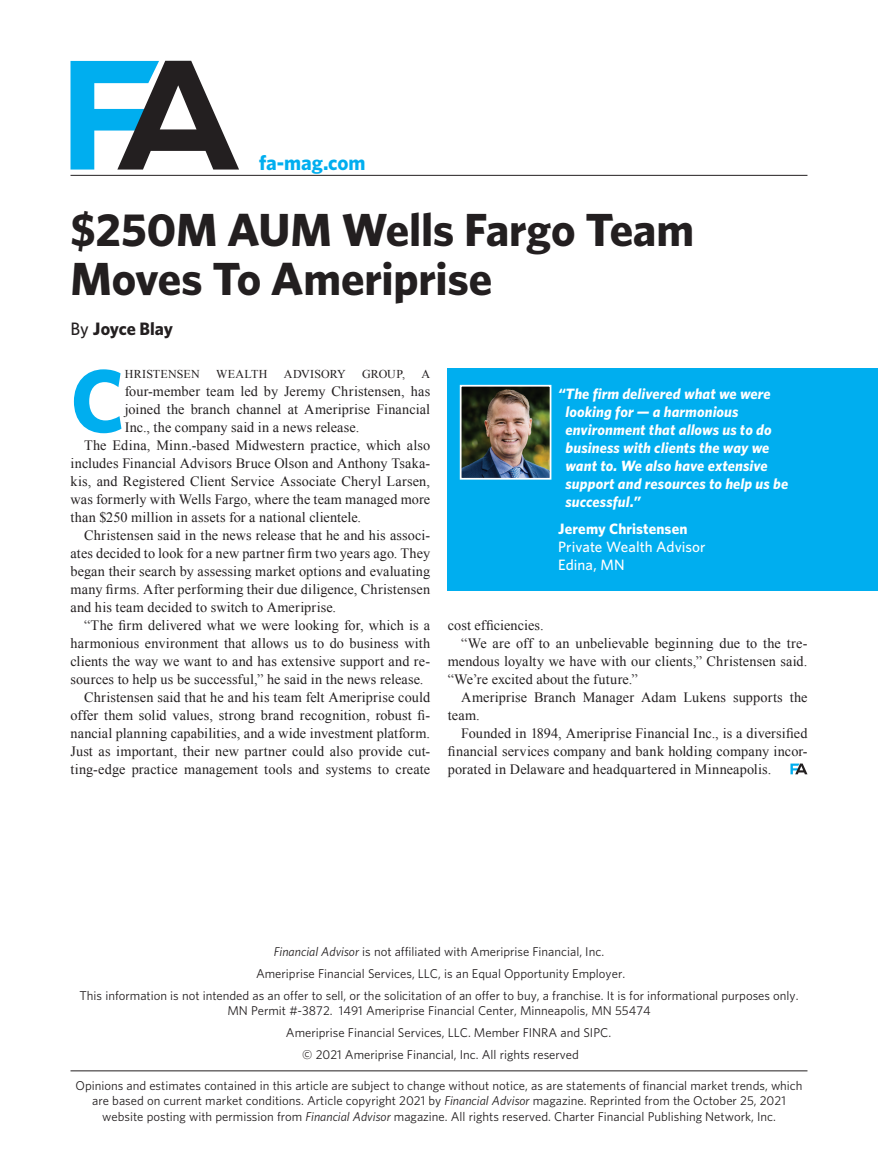
<style>
.page{position:relative;width:878px;height:1175px;background:#fff}
.page>*{position:absolute;margin:0;border:0;box-sizing:border-box;transform-origin:0 0}
.t1{font:700 89.4px "Whitney";color:#00aeef}
.t2{font:700 46.5px/49.5px "Whitney";letter-spacing:-.005em;color:#231f20}
.t3{font:700 21px "Whitney";color:#00aeef}
.t4{font:700 18px "Whitney";letter-spacing:-.005em;color:#231f20}
.t5{font:italic 700 15px/18px "Whitney";letter-spacing:.005em;color:#fff}
.t6{font:500 15px/18px "Whitney";letter-spacing:.005em;color:#fff}
.t7{font:700 15px "Whitney";letter-spacing:.01em;color:#fff}
.t8{font:14.25px "Times New Roman";letter-spacing:.01em;color:#231f20}
.t9{font:12.75px/22px "Whitney";color:#231f20;text-align:center}
.t10{font:12px "Times New Roman";letter-spacing:.005em;color:#231f20}
.s1{font-weight:500}
.s2{font-style:italic}
</style>
<div class="page">
<hr style="left:70px;top:175px;width:737px;height:1px;background:#231f20">
<svg style="left:70px;top:61px;width:169px;height:108px"></svg>
<svg style="left:790px;top:763px;width:17px;height:11px"></svg>
<div style="left:448px;top:368px;width:430px;height:223px;background:#00aeef"></div>
<img style="left:463px;top:388px;width:85px;height:88px">
<div style="left:460px;top:385px;width:91px;height:94px;border:2px solid #fff"></div>
<hr style="left:70px;top:1070px;width:737px;height:1px;background:#231f20">
<h3 class="t3" style="left:259px;top:149px;width:108px">fa-mag.com</h3>
<h2 class="t2" style="left:70px;top:203px;width:625px">$250M AUM Wells Fargo Team<br>Moves To Ameriprise</h2>
<p class="t4" style="left:70px;top:317px;width:104px"><span class="s1">By</span> Joyce Blay</p>
<h1 class="t1" style="left:70px;top:347px;width:56px">C</h1>
<p class="t10" style="left:125px;top:366px;width:76px">HRISTENSEN</p>
<p class="t10" style="left:216px;top:366px;width:53px">WEALTH</p>
<p class="t10" style="left:284px;top:366px;width:63px">ADVISORY</p>
<p class="t10" style="left:362px;top:366px;width:44px">GROUP,</p>
<p class="t10" style="left:421px;top:366px;width:10px">A</p>
<p class="t8" style="left:125px;top:382px;width:307px">four-member team led by Jeremy Christensen, has</p>
<p class="t8" style="left:125px;top:400px;width:307px">joined the branch channel at Ameriprise Financial</p>
<p class="t8" style="left:125px;top:418px;width:236px">Inc., the company said in a news release.</p>
<p class="t8" style="left:84px;top:436px;width:348px">The Edina, Minn.-based Midwestern practice, which also</p>
<p class="t8" style="left:70px;top:454px;width:361px">includes Financial Advisors Bruce Olson and Anthony Tsaka-</p>
<p class="t8" style="left:70px;top:472px;width:361px">kis, and Registered Client Service Associate Cheryl Larsen,</p>
<p class="t8" style="left:70px;top:490px;width:361px">was formerly with Wells Fargo, where the team managed more</p>
<p class="t8" style="left:70px;top:508px;width:292px">than $250 million in assets for a national clientele.</p>
<p class="t8" style="left:84px;top:526px;width:348px">Christensen said in the news release that he and his associ-</p>
<p class="t8" style="left:70px;top:544px;width:361px">ates decided to look for a new partner firm two years ago. They</p>
<p class="t8" style="left:70px;top:562px;width:361px">began their search by assessing market options and evaluating</p>
<p class="t8" style="left:70px;top:580px;width:361px">many firms. After performing their due diligence, Christensen</p>
<p class="t8" style="left:70px;top:598px;width:267px">and his team decided to switch to Ameriprise.</p>
<p class="t8" style="left:84px;top:616px;width:348px">“The firm delivered what we were looking for, which is a</p>
<p class="t8" style="left:70px;top:634px;width:361px">harmonious environment that allows us to do business with</p>
<p class="t8" style="left:70px;top:652px;width:361px">clients the way we want to and has extensive support and re-</p>
<p class="t8" style="left:70px;top:670px;width:354px">sources to help us be successful,” he said in the news release.</p>
<p class="t8" style="left:84px;top:688px;width:348px">Christensen said that he and his team felt Ameriprise could</p>
<p class="t8" style="left:70px;top:706px;width:361px">offer them solid values, strong brand recognition, robust fi-</p>
<p class="t8" style="left:70px;top:724px;width:361px">nancial planning capabilities, and a wide investment platform.</p>
<p class="t8" style="left:70px;top:742px;width:361px">Just as important, their new partner could also provide cut-</p>
<p class="t8" style="left:70px;top:760px;width:361px">ting-edge practice management tools and systems to create</p>
<p class="t5" style="left:565px;top:384px;width:224px;text-indent:-7px">“The firm delivered what we were looking for — a harmonious environment that allows us to do business with clients the way we want to. We also have extensive support and resources to help us be successful.”</p>
<p class="t7" style="left:558px;top:520px;width:131px">Jeremy Christensen</p>
<p class="t6" style="left:558px;top:537px;width:149px">Private Wealth Advisor<br>Edina, MN</p>
<p class="t8" style="left:448px;top:616px;width:97px">cost efficiencies.</p>
<p class="t8" style="left:461px;top:634px;width:348px">“We are off to an unbelievable beginning due to the tre-</p>
<p class="t8" style="left:448px;top:652px;width:361px">mendous loyalty we have with our clients,” Christensen said.</p>
<p class="t8" style="left:448px;top:670px;width:192px">“We’re excited about the future.”</p>
<p class="t8" style="left:461px;top:688px;width:348px">Ameriprise Branch Manager Adam Lukens supports the</p>
<p class="t8" style="left:448px;top:706px;width:34px">team.</p>
<p class="t8" style="left:461px;top:724px;width:348px">Founded in 1894, Ameriprise Financial Inc., is a diversified</p>
<p class="t8" style="left:448px;top:742px;width:361px">financial services company and bank holding company incor-</p>
<p class="t8" style="left:448px;top:760px;width:325px">porated in Delaware and headquartered in Minneapolis.</p>
<p class="t9" style="left:80px;top:940px;width:720px"><span class="s2">Financial Advisor</span> is not affiliated with Ameriprise Financial, Inc.<br>Ameriprise Financial Services, LLC, is an Equal Opportunity Employer.<br>This information is not intended as an offer to sell, or the solicitation of an offer to buy, a franchise. It is for informational purposes only.</p>
<p class="t9" style="left:227px;top:999px;width:425px">MN Permit #-3872. 1491 Ameriprise Financial Center, Minneapolis, MN 55474</p>
<p class="t9" style="left:286px;top:1021px;width:327px">Ameriprise Financial Services, LLC. Member FINRA and SIPC.</p>
<p class="t9" style="left:302px;top:1043px;width:278px">© 2021 Ameriprise Financial, Inc. All rights reserved</p>
<p class="t9" style="left:75px;top:1077px;width:728px;line-height:15.3px">Opinions and estimates contained in this article are subject to change without notice, as are statements of financial market trends, which are based on current market conditions. Article copyright 2021 by <span class="s2">Financial Advisor</span> magazine. Reprinted from the October 25, 2021 website posting with permission from <span class="s2">Financial Advisor</span> magazine. All rights reserved. Charter Financial Publishing Network, Inc.</p>
</div>
